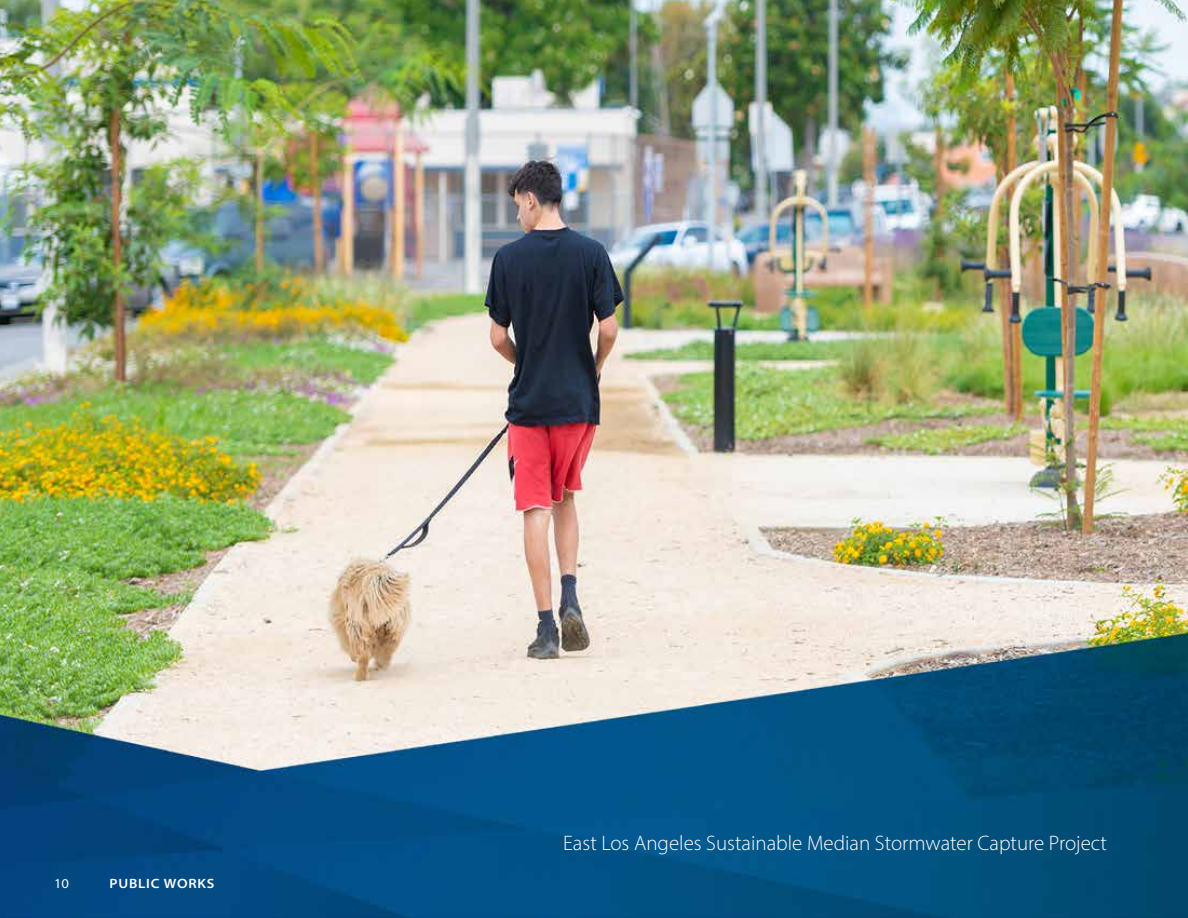
<style>
.page{position:relative;width:1188px;height:918px;background:#fff}
.page>*{position:absolute;margin:0;border:0;box-sizing:border-box;transform-origin:0 0}
.t1{font:300 21px "Myriad Pro";color:#fff}
.t2{font:600 semi-expanded 13.5px "Myriad Pro";letter-spacing:.06em;color:#fff}
.t3{font:semi-expanded 13.5px "Myriad Pro";color:#fff}
</style>
<div class="page">
<img style="left:0;top:0;width:1188px;height:918px">
<p class="t3" style="left:54px;top:875px;width:17px">10</p>
<p class="t2" style="left:110px;top:875px;width:107px">PUBLIC WORKS</p>
<p class="t1" style="left:563px;top:830px;width:545px">East Los Angeles Sustainable Median Stormwater Capture Project</p>
</div>
